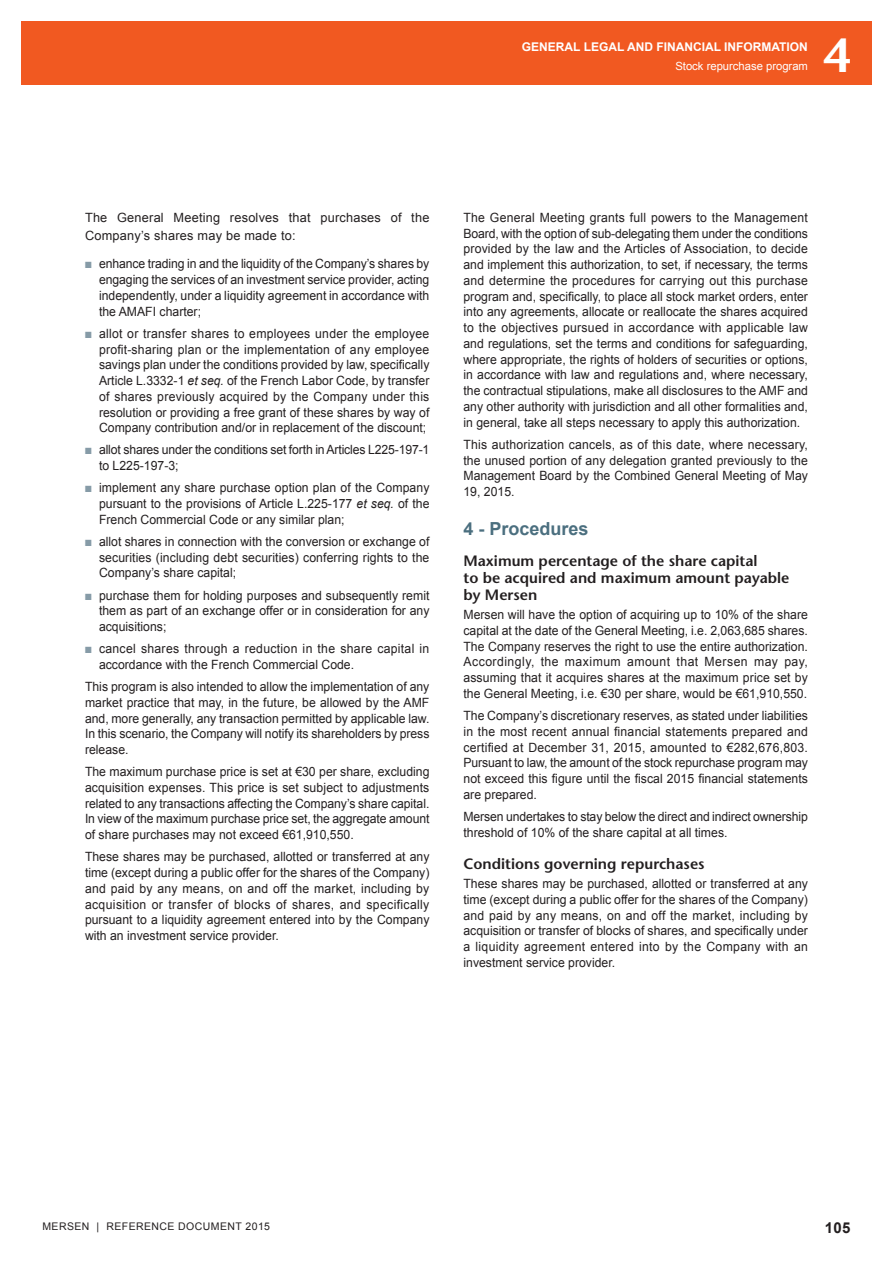
<style>
.page{position:relative;width:893px;height:1263px;background:#fff}
.page>*{position:absolute;margin:0;border:0;box-sizing:border-box;transform-origin:0 0}
.t1{font:600 48px "Stone Sans";color:#fff}
.t2{font:700 18px "Arial";color:#4b6f7f}
.t3{font:600 15px/17.2px "Stone Sans";color:#231f20}
.t4{font:700 15px "Arial";color:#231f20}
.t5{font:12.75px/15.8px "Arial";color:#231f20;text-align:justify;scale:.96 1}
.t6{font:12.75px/15.8px "Arial";letter-spacing:.025em;color:#231f20;scale:.96 1}
.t7{font:12.75px/18px "Arial";color:#231f20}
.t8{font:700 12px "Arial";color:#fff}
.t9{font:11.25px "Arial";color:#fff}
.t10{font:10.5px "Arial";letter-spacing:.04em;color:#231f20}
.s1{color:#869ba7}
.s2{font-style:italic}
</style>
<div class="page">
<div style="left:21px;top:21px;width:851px;height:64px;background:#f15921"></div>
<p class="t8" style="left:522px;top:40px;width:288px">GENERAL LEGAL AND FINANCIAL INFORMATION</p>
<p class="t9" style="left:675px;top:60px;width:134px">Stock repurchase program</p>
<h1 class="t1" style="left:823px;top:37px;width:29px">4</h1>
<p class="t7" style="left:85px;top:209px;width:346px">The General Meeting resolves that purchases of the<br>Company’s shares may be made to:</p>
<p class="t5" style="left:99px;top:256px;width:346px;text-indent:-14px"><span class="s1">■</span> enhance trading in and the liquidity of the Company’s shares by engaging the services of an investment service provider, acting independently, under a liquidity agreement in accordance with the AMAFI charter;</p>
<p class="t5" style="left:99px;top:326px;width:346px;text-indent:-14px"><span class="s1">■</span> allot or transfer shares to employees under the employee profit-sharing plan or the implementation of any employee savings plan under the conditions provided by law, specifically Article L.3332-1 <span class="s2">et seq.</span> of the French Labor Code, by transfer of shares previously acquired by the Company under this resolution or providing a free grant of these shares by way of Company contribution and/or in replacement of the discount;</p>
<p class="t5" style="left:99px;top:442px;width:346px;text-indent:-14px"><span class="s1">■</span> allot shares under the conditions set forth in Articles L225-197-1 to L225-197-3;</p>
<p class="t5" style="left:99px;top:480px;width:346px;text-indent:-14px"><span class="s1">■</span> implement any share purchase option plan of the Company pursuant to the provisions of Article L.225-177 <span class="s2">et seq.</span> of the French Commercial Code or any similar plan;</p>
<p class="t5" style="left:99px;top:534px;width:346px;text-indent:-14px"><span class="s1">■</span> allot shares in connection with the conversion or exchange of securities (including debt securities) conferring rights to the Company’s share capital;</p>
<p class="t5" style="left:99px;top:587px;width:346px;text-indent:-14px"><span class="s1">■</span> purchase them for holding purposes and subsequently remit them as part of an exchange offer or in consideration for any acquisitions;</p>
<p class="t6" style="left:99px;top:641px;width:346px;text-indent:-14px"><span class="s1">■</span> cancel shares through a reduction in the share capital in accordance with the French Commercial Code.</p>
<p class="t5" style="left:85px;top:679px;width:360px">This program is also intended to allow the implementation of any market practice that may, in the future, be allowed by the AMF and, more generally, any transaction permitted by applicable law.<br>In this scenario, the Company will notify its shareholders by press release.</p>
<p class="t5" style="left:85px;top:764px;width:360px">The maximum purchase price is set at €30 per share, excluding acquisition expenses. This price is set subject to adjustments related to any transactions affecting the Company’s share capital.<br>In view of the maximum purchase price set, the aggregate amount of share purchases may not exceed €61,910,550 .</p>
<p class="t5" style="left:85px;top:849px;width:360px">These shares may be purchased, allotted or transferred at any time (except during a public offer for the shares of the Company) and paid by any means, on and off the market, including by acquisition or transfer of blocks of shares, and specifically pursuant to a liquidity agreement entered into by the Company with an investment service provider.</p>
<p class="t5" style="left:463px;top:210px;width:360px">The General Meeting grants full powers to the Management Board, with the option of sub-delegating them under the conditions provided by the law and the Articles of Association, to decide and implement this authorization, to set, if necessary, the terms and determine the procedures for carrying out this purchase program and, specifically, to place all stock market orders, enter into any agreements, allocate or reallocate the shares acquired to the objectives pursued in accordance with applicable law and regulations, set the terms and conditions for safeguarding, where appropriate, the rights of holders of securities or options, in accordance with law and regulations and, where necessary, the contractual stipulations, make all disclosures to the AMF and any other authority with jurisdiction and all other formalities and, in general, take all steps necessary to apply this authorization.</p>
<p class="t5" style="left:463px;top:437px;width:360px">This authorization cancels, as of this date, where necessary, the unused portion of any delegation granted previously to the Management Board by the Combined General Meeting of May 19, 2015.</p>
<h2 class="t2" style="left:463px;top:518px;width:127px">4 - Procedures</h2>
<p class="t3" style="left:463px;top:553px;width:327px">Maximum percentage of the share capital<br>to be acquired and maximum amount payable by Mersen</p>
<p class="t5" style="left:463px;top:607px;width:360px">Mersen will have the option of acquiring up to 10% of the share capital at the date of the General Meeting, i.e. 2,063,685 shares.<br>The Company reserves the right to use the entire authorization.<br>Accordingly, the maximum amount that Mersen may pay, assuming that it acquires shares at the maximum price set by the General Meeting, i.e. €30 per share, would be €61,910,550 .</p>
<p class="t5" style="left:463px;top:708px;width:360px">The Company’s discretionary reserves, as stated under liabilities in the most recent annual financial statements prepared and certified at December 31, 2015, amounted to €282,676,803 .<br>Pursuant to law, the amount of the stock repurchase program may not exceed this figure until the fiscal 2015 financial statements are prepared.</p>
<p class="t5" style="left:463px;top:809px;width:360px">Mersen undertakes to stay below the direct and indirect ownership threshold of 10% of the share capital at all times.</p>
<p class="t3" style="left:463px;top:857px;width:243px">Conditions governing repurchases</p>
<p class="t5" style="left:463px;top:876px;width:360px">These shares may be purchased, allotted or transferred at any time (except during a public offer for the shares of the Company) and paid by any means, on and off the market, including by acquisition or transfer of blocks of shares, and specifically under a liquidity agreement entered into by the Company with an investment service provider.</p>
<p class="t10" style="left:42px;top:1220px;width:229px">MERSEN | REFERENCE DOCUMENT 2015</p>
<p class="t4" style="left:825px;top:1219px;width:27px">105</p>
</div>
